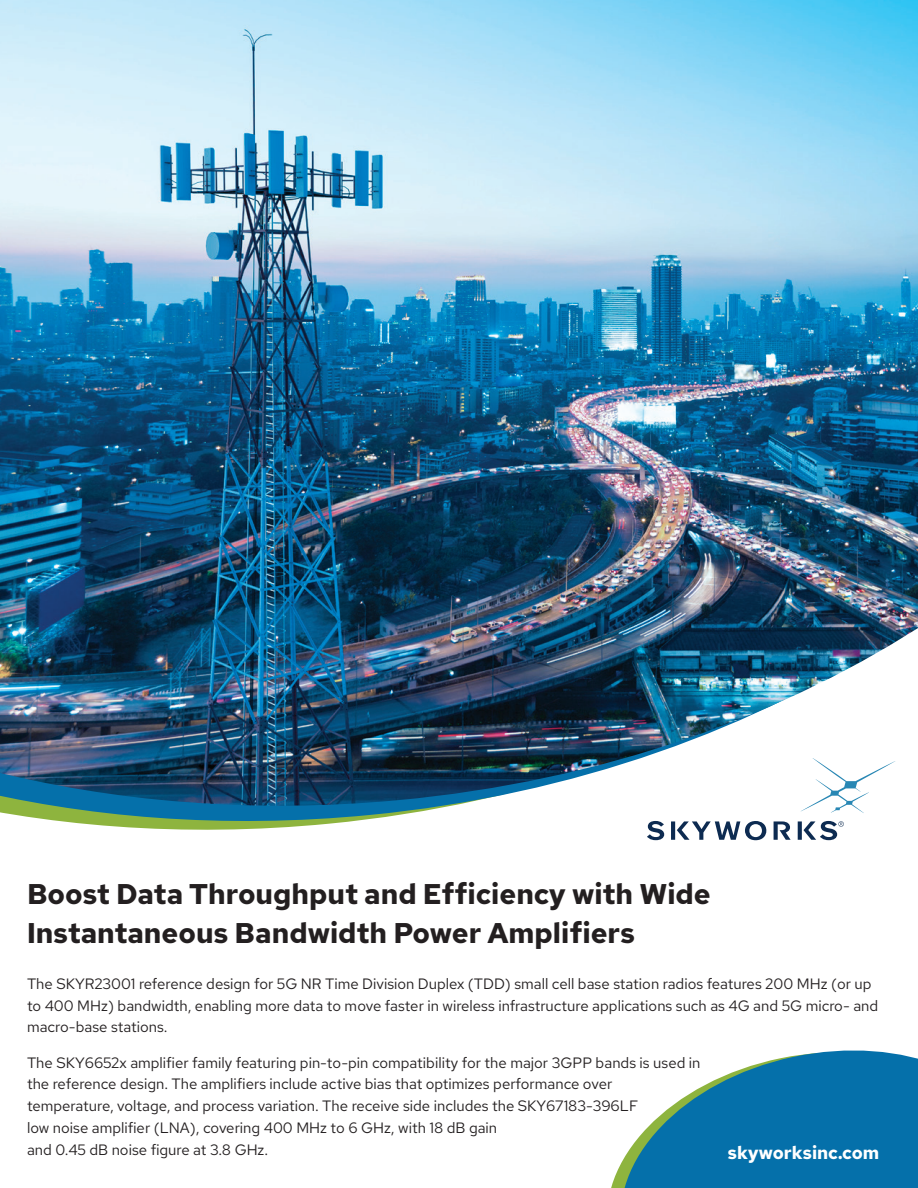
<style>
.page{position:relative;width:918px;height:1188px;background:#fff}
.page>*{position:absolute;margin:0;border:0;box-sizing:border-box;transform-origin:0 0}
.t1{font:700 28.5px/39px "Red Hat Text";color:#231f20}
.t2{font:700 18px "Red Hat Text";color:#fff}
.Body_Copy{font:15px/21.8px "Red Hat Text";color:#231f20}
</style>
<div class="page">
<svg style="left:0;top:807px;width:829px;height:22px"></svg>
<svg style="left:611px;top:1050px;width:307px;height:138px;fill:#0570aa"></svg>
<img style="left:0;top:0;width:918px;height:807px">
<svg style="left:647px;top:821px;width:197px;height:19px"></svg>
<svg style="left:800px;top:758px;width:96px;height:55px"></svg>
<p class="t1" style="left:27px;top:874px;width:685px">Boost Data Throughput and Efficiency with Wide<br>Instantaneous Bandwidth Power Amplifiers</p>
<p class="Body_Copy" style="left:27px;top:972px;width:853px">The SKYR23001 reference design for 5G NR Time Division Duplex (TDD) small cell base station radios features 200 MHz (or up to 400 MHz) bandwidth, enabling more data to move faster in wireless infrastructure applications such as 4G and 5G micro- and macro-base stations.</p>
<p class="Body_Copy" style="left:27px;top:1051px;width:675px">The SKY6652x amplifier family featuring pin-to-pin compatibility for the major 3GPP bands is used in the reference design. The amplifiers include active bias that optimizes performance over temperature, voltage, and process variation. The receive side includes the SKY67183-396LF<br>low noise amplifier (LNA), covering 400 MHz to 6 GHz, with 18 dB gain<br>and 0.45 dB noise figure at 3.8 GHz.</p>
<p class="t2" style="left:728px;top:1141px;width:153px">skyworksinc.com</p>
</div>
